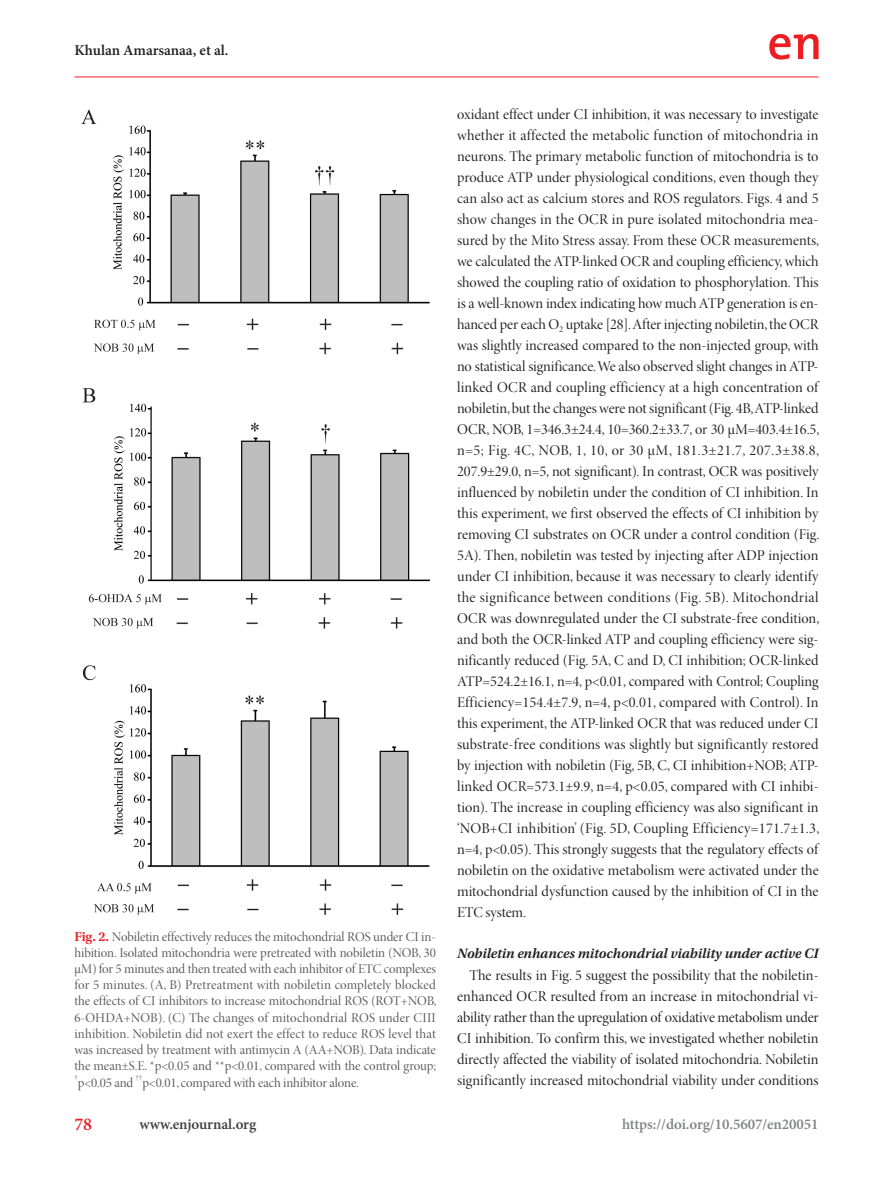
<style>
.page{position:relative;width:893px;height:1191px;background:#fff}
.page>*{position:absolute;margin:0;border:0;box-sizing:border-box;transform-origin:0 0}
.t1{font:600 18px "Minion Pro";color:#ee1d23}
.t2{font:15px/21px "Minion Pro Disp";color:#231f20;text-align:justify}
.t3{font:600 15px "Minion Pro";letter-spacing:-.005em;color:#808285}
.t4{font:600 15px "Minion Pro";letter-spacing:-.005em;color:#231f20}
.t5{font:600 15px "Minion Pro";letter-spacing:-.005em;color:#3e3e3f}
.t6{font:italic 600 14.25px "Utopia Std";letter-spacing:-.005em;color:#231f20}
.t7{font:13.5px/16.2px "Minion Pro Disp";letter-spacing:-.005em;color:#57585a;text-align:justify}
.t8{font:7.8px "Minion Pro Disp";color:#57585a}
.s1{font-family:"Utopia Std";font-weight:600;color:#ee1d23}
</style>
<div class="page">
<hr style="left:74px;top:77px;width:745px;height:1px;background:#ee1d23">
<svg style="left:769px;top:34px;width:50px;height:26px"></svg>
<img style="left:81px;top:109px;width:348px;height:806px">
<p class="t4" style="left:74px;top:40px;width:156px">Khulan Amarsanaa, et al.</p>
<p class="t7" style="left:74px;top:928px;width:364px"><span class="s1">Fig. 2.</span> Nobiletin effectively reduces the mitochondrial ROS under CI in&shy;hibition. Isolated mitochondria were pretreated with nobiletin (NOB, 30 μM) for 5 minutes and then treated with each inhibitor of ETC complexes for 5 minutes. (A, B) Pretreatment with nobiletin completely blocked the effects of CI inhibitors to increase mitochondrial ROS (ROT+NOB, 6-OHDA+NOB). (C) The changes of mitochondrial ROS under CIII inhibition. Nobiletin did not exert the effect to reduce ROS level that was increased by treatment with antimycin A (AA+NOB). Data indicate the mean±S.E. *p&lt;0.05 and **p&lt;0.01, compared with the control group;</p>
<p class="t8" style="left:74px;top:1073px;width:5px">†</p>
<p class="t7" style="left:78px;top:1074px;width:57px">p&lt;0.05 and</p>
<p class="t8" style="left:136px;top:1073px;width:8px">††</p>
<p class="t7" style="left:142px;top:1074px;width:218px">p&lt;0.01, compared with each inhibitor alone.</p>
<p class="t2" style="left:457px;top:104px;width:364px">oxidant effect under CI inhibition, it was necessary to investigate whether it affected the metabolic function of mitochondria in neurons. The primary metabolic function of mitochondria is to produce ATP under physiological conditions, even though they can also act as calcium stores and ROS regulators. Figs. 4 and 5 show changes in the OCR in pure isolated mitochondria mea&shy;sured by the Mito Stress assay. From these OCR measurements, we calculated the ATP-linked OCR and coupling efficiency, which showed the coupling ratio of oxidation to phosphorylation. This is a well-known index indicating how much ATP generation is en&shy;hanced per each O<sub>2</sub> uptake [28]. After injecting nobiletin, the OCR was slightly increased compared to the non-injected group, with no statistical significance. We also observed slight changes in ATP&shy;linked OCR and coupling efficiency at a high concentration of nobiletin, but the changes were not significant (Fig. 4B, ATP-linked OCR, NOB, 1=346.3±24.4, 10=360.2±33.7, or 30 µM=403.4±16.5, n=5; Fig. 4C, NOB, 1, 10, or 30 µM, 181.3±21.7, 207.3±38.8, 207.9±29.0, n=5, not significant). In contrast, OCR was positively influenced by nobiletin under the condition of CI inhibition. In this experiment, we first observed the effects of CI inhibition by removing CI substrates on OCR under a control condition (Fig.<br>5A). Then, nobiletin was tested by injecting after ADP injection under CI inhibition, because it was necessary to clearly identify the significance between conditions (Fig. 5B). Mitochondrial OCR was downregulated under the CI substrate-free condition, and both the OCR-linked ATP and coupling efficiency were sig&shy;nificantly reduced (Fig. 5A, C and D, CI inhibition; OCR-linked ATP=524.2±16.1, n=4, p&lt;0.01, compared with Control; Coupling Efficiency=154.4±7.9, n=4, p&lt;0.01, compared with Control). In this experiment, the ATP-linked OCR that was reduced under CI substrate-free conditions was slightly but significantly restored by injection with nobiletin (Fig, 5B, C, CI inhibition+NOB; ATP&shy;linked OCR=573.1±9.9, n=4, p&lt;0.05, compared with CI inhibi&shy;tion). The increase in coupling efficiency was also significant in ‘NOB+CI inhibition’ (Fig. 5D, Coupling Efficiency=171.7±1.3, n=4, p&lt;0.05). This strongly suggests that the regulatory effects of nobiletin on the oxidative metabolism were activated under the mitochondrial dysfunction caused by the inhibition of CI in the ETC system.</p>
<p class="t6" style="left:457px;top:945px;width:363px">Nobiletin enhances mitochondrial viability under active CI</p>
<p class="t2" style="left:457px;top:965px;width:363px;text-indent:12px">The results in Fig. 5 suggest the possibility that the nobiletin&shy;enhanced OCR resulted from an increase in mitochondrial vi&shy;ability rather than the upregulation of oxidative metabolism under CI inhibition. To confirm this, we investigated whether nobiletin directly affected the viability of isolated mitochondria. Nobiletin significantly increased mitochondrial viability under conditions</p>
<p class="t1" style="left:74px;top:1112px;width:19px">78</p>
<p class="t5" style="left:140px;top:1114px;width:118px">www.enjournal.org</p>
<p class="t3" style="left:622px;top:1114px;width:198px">https://doi.org/10.5607/en20051</p>
</div>
